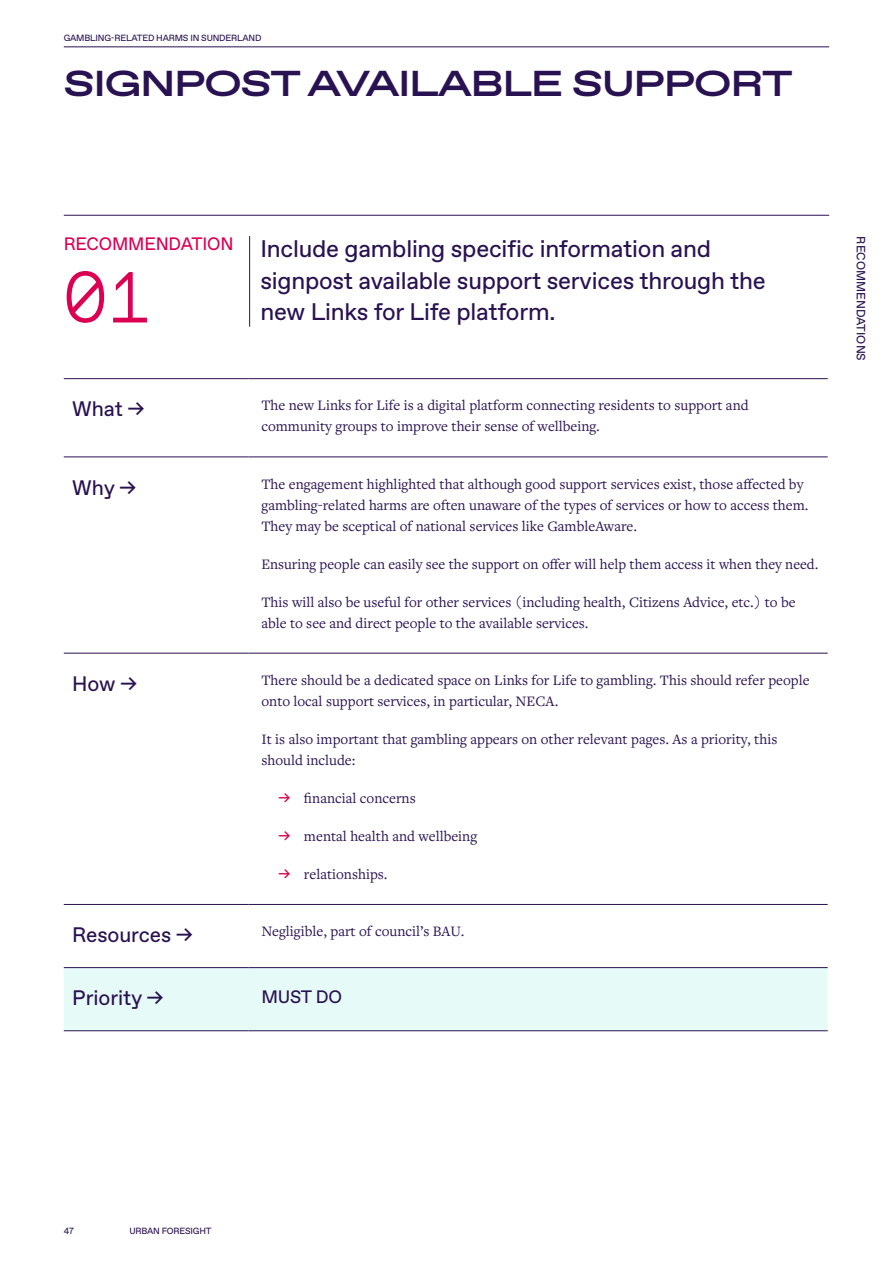
<style>
.page{position:relative;width:893px;height:1263px;background:#fff}
.page>*{position:absolute;margin:0;border:0;box-sizing:border-box;transform-origin:0 0}
.Header_5{font:300 72px "Favorit Mono Std";color:#db0052}
.Header_2{font:700 36px "ABC Favorit Expanded";letter-spacing:-.025em;color:#291252}
.Intro_Paragraph{font:24px/31.5px "ABC Favorit";letter-spacing:-.01em;color:#291252}
.Header_4{font:21px "ABC Favorit";letter-spacing:-.005em;color:#291252}
.Header_5-2{font:18px "ABC Favorit";letter-spacing:-.01em;color:#db0052}
.Header_5-3{font:18px "ABC Favorit";letter-spacing:-.01em;color:#291252}
.Body_Text{font:15px/21px "Freight Text Pro";color:#291252}
.Body_Text-2{font:12px "ABC Favorit";color:#291252}
.t1{font:9px "ABC Favorit";letter-spacing:-.02em;color:#291252}
.s1{font-family:"ABC Favorit";color:#db0052}
</style>
<div class="page">
<hr style="left:64px;top:215px;width:765px;height:1px;background:#291252">
<hr style="left:64px;top:47px;width:765px;height:1px;background:#291252">
<hr style="left:249px;top:236px;width:1px;height:91px;background:#291252">
<div style="left:64px;top:968px;width:764px;height:62px;background:#e6faf7"></div>
<hr style="left:64px;top:457px;width:185px;height:1px;background:#291252">
<hr style="left:249px;top:457px;width:579px;height:1px;background:#291252">
<hr style="left:64px;top:653px;width:185px;height:1px;background:#291252">
<hr style="left:249px;top:653px;width:579px;height:1px;background:#291252">
<hr style="left:64px;top:904px;width:185px;height:1px;background:#291252">
<hr style="left:249px;top:904px;width:579px;height:1px;background:#291252">
<hr style="left:64px;top:967px;width:185px;height:1px;background:#291252">
<hr style="left:249px;top:967px;width:579px;height:1px;background:#291252">
<hr style="left:64px;top:1030px;width:185px;height:1px;background:#291252">
<hr style="left:249px;top:1030px;width:579px;height:1px;background:#291252">
<hr style="left:64px;top:378px;width:185px;height:1px;background:#291252">
<hr style="left:249px;top:378px;width:579px;height:1px;background:#291252">
<p class="t1" style="left:64px;top:32px;width:199px">GAMBLING-RELATED HARMS IN SUNDERLAND</p>
<p class="Header_2" style="left:64px;top:62px;width:730px">SIGNPOST AVAILABLE SUPPORT</p>
<p class="Header_5-2" style="left:64px;top:234px;width:171px">RECOMMENDATION</p>
<p class="Header_5" style="left:64px;top:249px;width:87px">01</p>
<p class="Intro_Paragraph" style="left:260px;top:234px;width:507px">Include gambling specific information and signpost available support services through the new Links for Life platform.</p>
<p class="Header_4" style="left:72px;top:397px;width:74px">What →</p>
<p class="Body_Text" style="left:261px;top:394px;width:489px">The new Links for Life is a digital platform connecting residents to support and community groups to improve their sense of wellbeing.</p>
<p class="Header_4" style="left:72px;top:475px;width:65px">Why →</p>
<p class="Body_Text" style="left:261px;top:473px;width:549px">The engagement highlighted that although good support services exist, those affected by gambling-related harms are often unaware of the types of services or how to access them.<br>They may be sceptical of national services like GambleAware.</p>
<p class="Body_Text" style="left:261px;top:553px;width:558px">Ensuring people can easily see the support on offer will help them access it when they need.</p>
<p class="Body_Text" style="left:261px;top:591px;width:536px">This will also be useful for other services (including health, Citizens Advice, etc.) to be able to see and direct people to the available services.</p>
<p class="Header_4" style="left:72px;top:671px;width:66px">How →</p>
<p class="Body_Text" style="left:261px;top:669px;width:550px">There should be a dedicated space on Links for Life to gambling. This should refer people onto local support services, in particular, NECA.</p>
<p class="Body_Text" style="left:261px;top:728px;width:517px">It is also important that gambling appears on other relevant pages. As a priority, this should include:</p>
<p class="Body_Text" style="left:278px;top:787px;width:139px"><span class="s1">→</span> financial concerns</p>
<p class="Body_Text" style="left:278px;top:825px;width:200px"><span class="s1">→</span> mental health and wellbeing</p>
<p class="Body_Text" style="left:278px;top:863px;width:111px"><span class="s1">→</span> relationships.</p>
<p class="Header_4" style="left:72px;top:923px;width:122px">Resources →</p>
<p class="Body_Text" style="left:261px;top:920px;width:205px">Negligible, part of council’s BAU.</p>
<p class="Header_4" style="left:72px;top:986px;width:93px">Priority →</p>
<p class="Header_5-3" style="left:261px;top:986px;width:82px">MUST DO</p>
<p class="Body_Text-2" style="left:868px;top:236px;width:126px;rotate:90deg">RECOMMENDATIONS</p>
<p class="t1" style="left:64px;top:1226px;width:12px">47</p>
<p class="t1" style="left:129px;top:1226px;width:84px">URBAN FORESIGHT</p>
</div>
